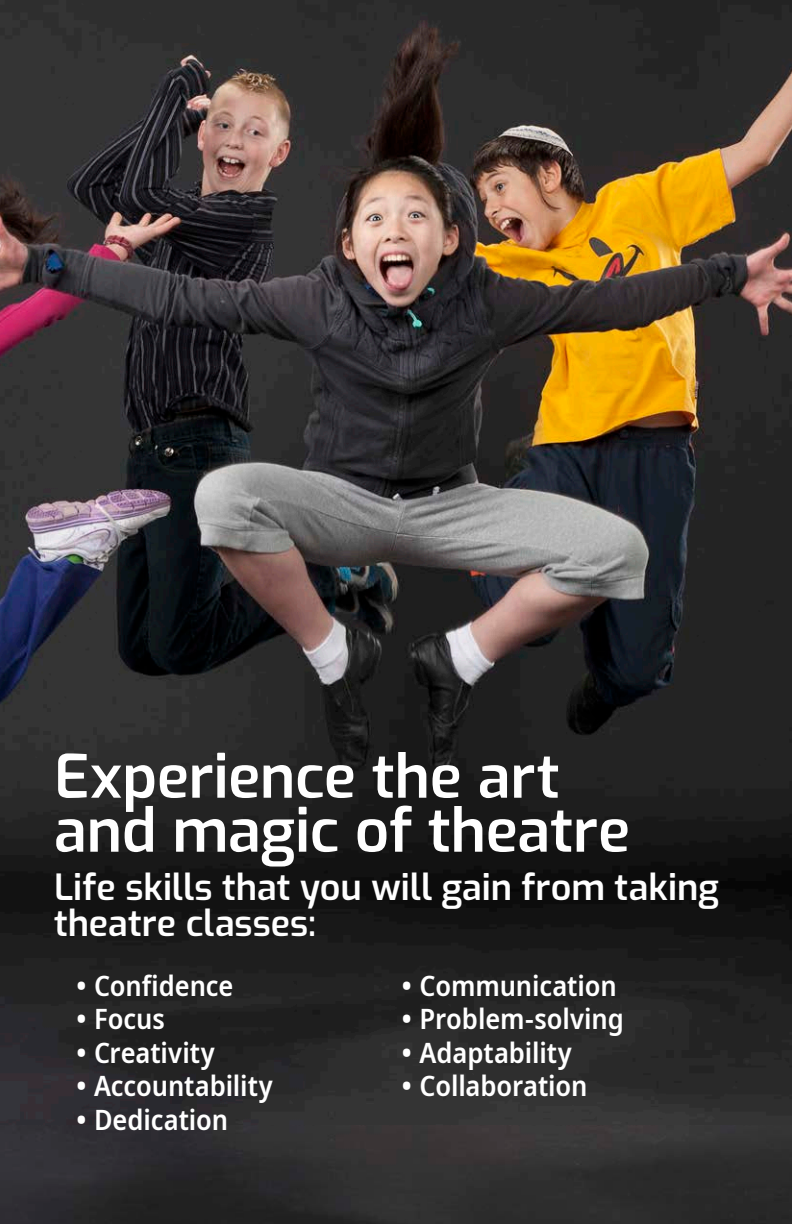
<style>
.page{position:relative;width:792px;height:1224px;background:#fff}
.page>*{position:absolute;margin:0;border:0;box-sizing:border-box;transform-origin:0 0}
.LEVEL{font:600 60px/54px "Exo";letter-spacing:-.005em;color:#fff}
.LEVEL-2{font:600 36px/36px "Exo";color:#fff}
.t1{font:600 semi-condensed 28px "Noto Sans";letter-spacing:-.005em;color:#fff}
</style>
<div class="page">
<img style="left:0;top:0;width:792px;height:1125px">
<img style="left:0;top:1125px;width:792px;height:99px">
<p class="LEVEL" style="left:54px;top:745px;width:578px">Experience the art and magic of theatre</p>
<p class="LEVEL-2" style="left:54px;top:867px;width:667px">Life skills that you will gain from taking theatre classes:</p>
<p class="t1" style="left:76px;top:966px;width:159px">• Confidence</p>
<p class="t1" style="left:76px;top:999px;width:90px">• Focus</p>
<p class="t1" style="left:76px;top:1033px;width:140px">• Creativity</p>
<p class="t1" style="left:76px;top:1067px;width:198px">• Accountability</p>
<p class="t1" style="left:76px;top:1100px;width:154px">• Dedication</p>
<p class="t1" style="left:402px;top:966px;width:217px">• Communication</p>
<p class="t1" style="left:402px;top:999px;width:224px">• Problem-solving</p>
<p class="t1" style="left:402px;top:1033px;width:172px">• Adaptability</p>
<p class="t1" style="left:402px;top:1067px;width:187px">• Collaboration</p>
</div>
